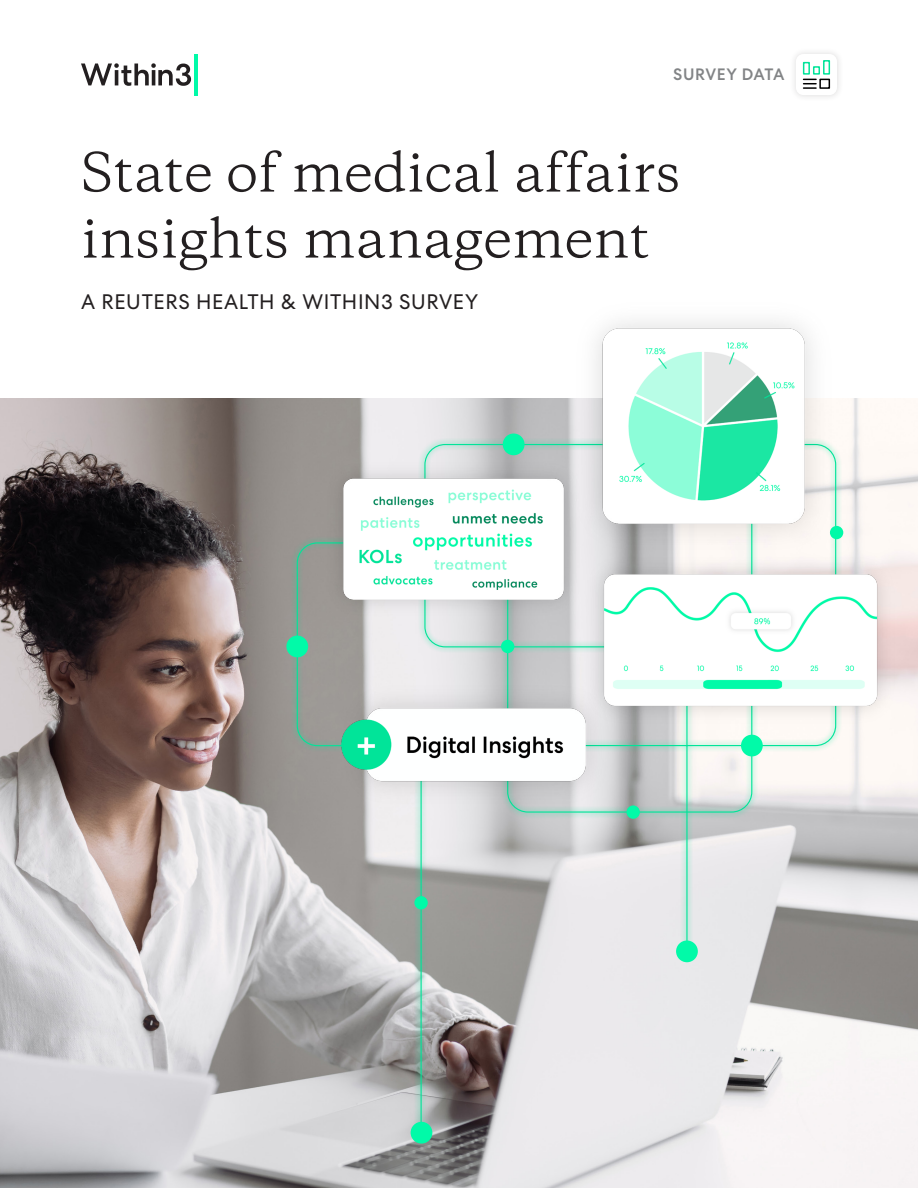
<style>
.page{position:relative;width:918px;height:1188px;background:#fff}
.page>*{position:absolute;margin:0;border:0;box-sizing:border-box;transform-origin:0 0}
.t1{font:51px/66px "Copernicus";color:#231f20}
.t2{font:21px "Centra No 2";letter-spacing:.03em;color:#231f20}
.t3{font:500 16.5px "Centra No 2";letter-spacing:.025em;color:#828486}
</style>
<div class="page">
<hr style="left:194px;top:54px;width:4px;height:41px;background:#00faa8">
<svg style="left:81px;top:63px;width:110px;height:23px"></svg>
<div style="left:789px;top:47px;width:55px;height:55px;background:#f9f9f9"></div>
<div style="left:796px;top:54px;width:41px;height:41px;background:#fff;border-radius:8px"></div>
<svg style="left:802px;top:60px;width:29px;height:29px"></svg>
<div style="left:819px;top:79px;width:11px;height:10px;border:2px solid #000"></div>
<img style="left:0;top:398px;width:918px;height:790px">
<svg style="left:414px;top:438px;width:428px;height:697px"></svg>
<svg style="left:420px;top:443px;width:417px;height:688px;background:#cecece"></svg>
<div style="left:411px;top:1122px;width:21px;height:22px;background:#01faa8;border-radius:50%"></div>
<div style="left:676px;top:940px;width:22px;height:22px;background:#01faa8;border-radius:50%"></div>
<svg style="left:291px;top:452px;width:467px;height:366px;background:#b1b7b3"></svg>
<svg style="left:296px;top:456px;width:457px;height:357px;background:#bdc6c2"></svg>
<img style="left:313px;top:674px;width:302px;height:142px">
<img style="left:579px;top:551px;width:322px;height:177px">
<img style="left:320px;top:458px;width:267px;height:163px">
<div style="left:627px;top:805px;width:13px;height:14px;background:#01faa8;border-radius:50%"></div>
<div style="left:414px;top:896px;width:14px;height:13px;background:#01faa8;border-radius:50%"></div>
<div style="left:501px;top:640px;width:13px;height:13px;background:#01faa8;border-radius:50%"></div>
<div style="left:830px;top:526px;width:13px;height:13px;background:#01faa8;border-radius:50%"></div>
<div style="left:286px;top:636px;width:22px;height:21px;background:#01faa8;border-radius:50%"></div>
<div style="left:503px;top:434px;width:22px;height:21px;background:#01faa8;border-radius:50%"></div>
<div style="left:741px;top:735px;width:22px;height:21px;background:#01faa8;border-radius:50%"></div>
<img style="left:572px;top:321px;width:263px;height:237px">
<p class="t3" style="left:673px;top:65px;width:113px">SURVEY DATA</p>
<p class="t1" style="left:81px;top:140px;width:601px">State of medical affairs insights management</p>
<p class="t2" style="left:81px;top:290px;width:399px">A REUTERS HEALTH &amp; WITHIN3 SURVEY</p>
</div>
